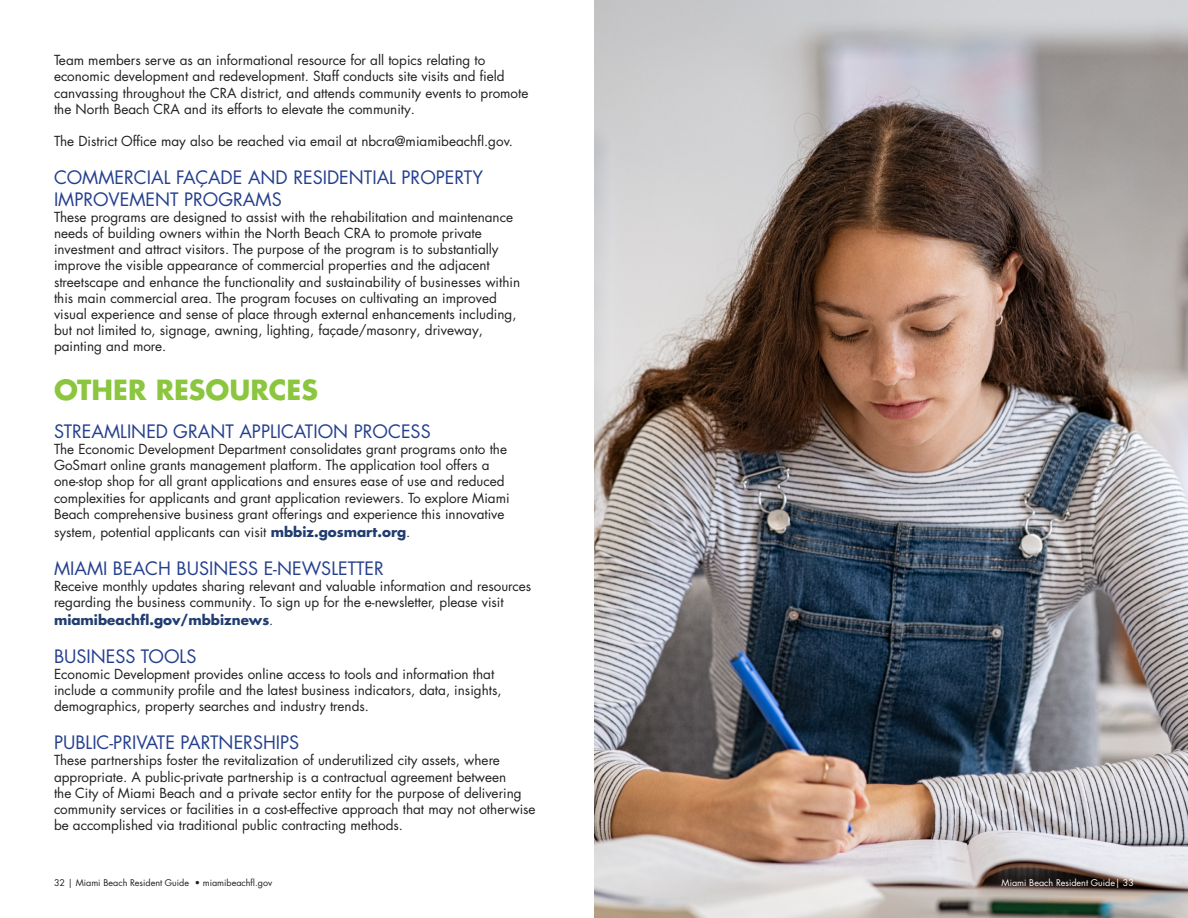
<style>
.page{position:relative;width:1188px;height:918px;background:#fff}
.page>*{position:absolute;margin:0;border:0;box-sizing:border-box;transform-origin:0 0}
.t1{font:700 27px "Futura LT Pro";color:#8bc63e}
.Bullets{font:18px "Futura LT Pro";color:#253f8e}
.t2{font:13.5px/16.2px "Futura LT Pro";color:#231f20}
.t3{font:700 13.5px "Futura LT Pro";color:#213c70}
.t4{font:9px "Futura LT Pro";color:#231f20}
.t5{font:9px "Futura LT Pro";color:#fff}
.s1{font-weight:700;color:#213c70}
.s2{font-weight:400}
</style>
<div class="page">
<img style="left:594px;top:0;width:594px;height:918px">
<p class="t2" style="left:54px;top:52px;width:476px">Team members serve as an informational resource for all topics relating to economic development and redevelopment. Staff conducts site visits and field canvassing throughout the CRA district, and attends community events to promote the North Beach CRA and its efforts to elevate the community.</p>
<p class="t2" style="left:54px;top:133px;width:461px">The District Office may also be reached via email at nbcra@miamibeachfl.gov.</p>
<p class="Bullets" style="left:54px;top:165px;width:431px">COMMERCIAL FAÇADE AND RESIDENTIAL PROPERTY</p>
<p class="Bullets" style="left:54px;top:187px;width:229px">IMPROVEMENT PROGRAMS</p>
<p class="t2" style="left:54px;top:209px;width:468px">These programs are designed to assist with the rehabilitation and maintenance needs of building owners within the North Beach CRA to promote private investment and attract visitors. The purpose of the program is to substantially improve the visible appearance of commercial properties and the adjacent streetscape and enhance the functionality and sustainability of businesses within this main commercial area. The program focuses on cultivating an improved visual experience and sense of place through external enhancements including, but not limited to, signage, awning, lighting, façade/masonry, driveway, painting and more.</p>
<p class="t1" style="left:54px;top:369px;width:266px">OTHER RESOURCES</p>
<p class="Bullets" style="left:54px;top:419px;width:378px">STREAMLINED GRANT APPLICATION PROCESS</p>
<p class="t2" style="left:54px;top:441px;width:457px">The Economic Development Department consolidates grant programs onto the GoSmart online grants management platform. The application tool offers a one-stop shop for all grant applications and ensures ease of use and reduced complexities for applicants and grant application reviewers. To explore Miami Beach comprehensive business grant offerings and experience this innovative</p>
<p class="t2" style="left:54px;top:524px;width:358px">system, potential applicants can visit <span class="s1">mbbiz.gosmart.org</span>.</p>
<p class="Bullets" style="left:54px;top:556px;width:332px">MIAMI BEACH BUSINESS E-NEWSLETTER</p>
<p class="t2" style="left:54px;top:578px;width:479px">Receive monthly updates sharing relevant and valuable information and resources regarding the business community. To sign up for the e-newsletter, please visit</p>
<p class="t3" style="left:54px;top:609px;width:221px">miamibeachfl.gov/mbbiznews<span class="s2">.</span></p>
<p class="Bullets" style="left:54px;top:644px;width:144px">BUSINESS TOOLS</p>
<p class="t2" style="left:54px;top:666px;width:449px">Economic Development provides online access to tools and information that include a community profile and the latest business indicators, data, insights, demographics, property searches and industry trends.</p>
<p class="Bullets" style="left:54px;top:730px;width:247px">PUBLIC-PRIVATE PARTNERSHIPS</p>
<p class="t2" style="left:54px;top:752px;width:483px">These partnerships foster the revitalization of underutilized city assets, where appropriate. A public-private partnership is a contractual agreement between<br>the City of Miami Beach and a private sector entity for the purpose of delivering community services or facilities in a cost-effective approach that may not otherwise be accomplished via traditional public contracting methods.</p>
<p class="t4" style="left:54px;top:876px;width:220px">32 | Miami Beach Resident Guide • miamibeachfl.gov</p>
<p class="t5" style="left:1002px;top:876px;width:134px">Miami Beach Resident Guide| 33</p>
</div>
